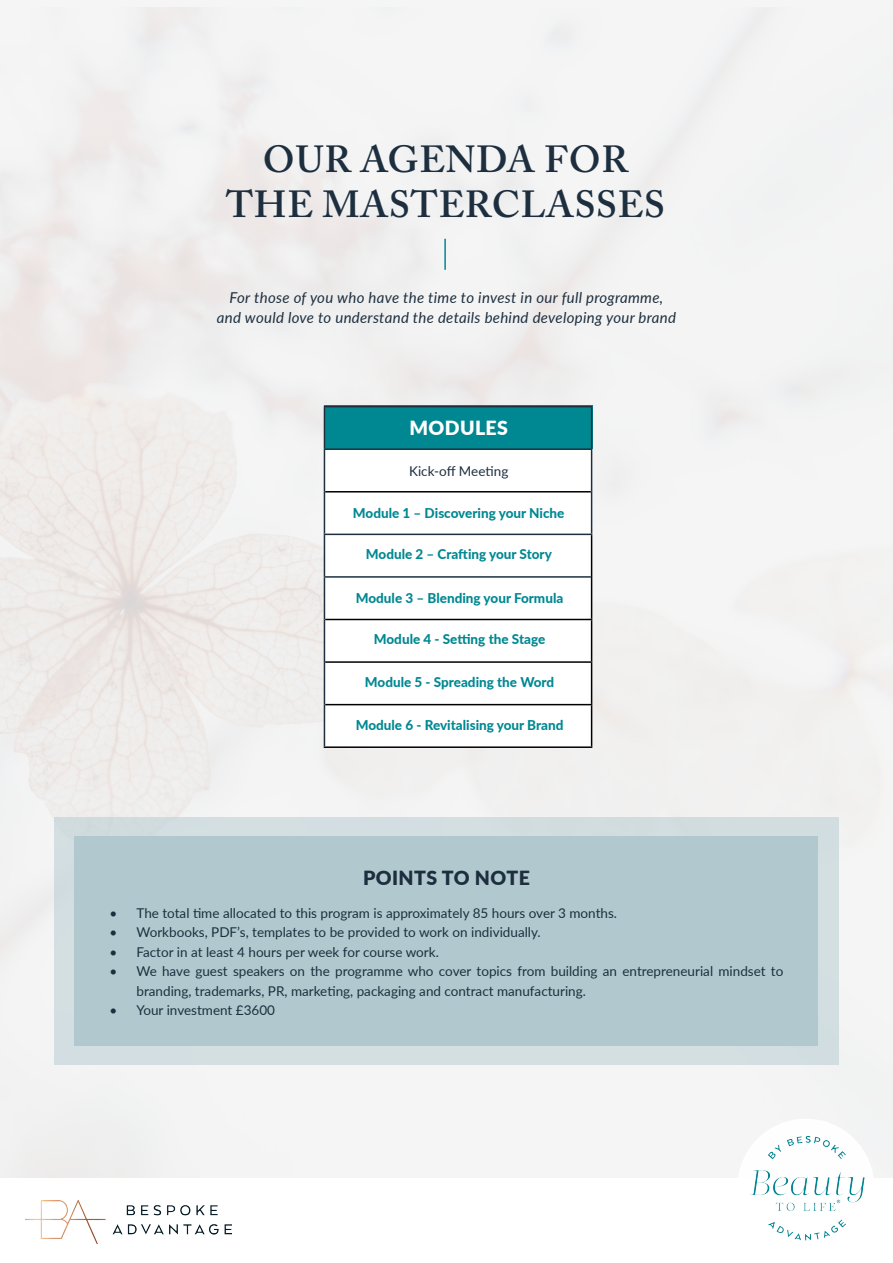
<style>
.page{position:relative;width:893px;height:1263px;background:#fff}
.page>*{position:absolute;margin:0;border:0;box-sizing:border-box;transform-origin:0 0}
.t1{font:600 37.5px/45px "Adobe Caslon Pro";letter-spacing:.02em;color:#1d2f3f;text-align:center}
.t2{font:900 19.5px "Lato";letter-spacing:.02em;color:#1d2f3f}
.t3{font:900 19.5px "Lato";letter-spacing:.02em;color:#fff}
.t4{font:italic 15px "Lato";letter-spacing:.02em;color:#1d2f3f}
.t5{font:13.5px/19.5px "Lato";color:#1d2f3f}
.t6{font:800 13.5px "Lato";color:#008892}
</style>
<div class="page">
<img style="left:0;top:8px;width:893px;height:1170px">
<div style="left:324px;top:406px;width:268px;height:43px;background:#008892"></div>
<img style="left:26px;top:1200px;width:205px;height:43px">
<svg style="left:325px;top:450px;width:266px;height:296px"></svg>
<svg style="left:325px;top:492px;width:266px;height:212px"></svg>
<hr style="left:325px;top:491px;width:266px;height:1px;background:#000">
<hr style="left:591px;top:535px;width:1px;height:42px;background:#000">
<hr style="left:591px;top:577px;width:1px;height:42px;background:#000">
<hr style="left:325px;top:619px;width:267px;height:1px;background:#000">
<hr style="left:591px;top:620px;width:1px;height:41px;background:#000">
<hr style="left:325px;top:661px;width:267px;height:2px;background:#000">
<hr style="left:591px;top:663px;width:1px;height:41px;background:#000">
<hr style="left:325px;top:704px;width:267px;height:1px;background:#000">
<hr style="left:591px;top:705px;width:1px;height:41px;background:#000">
<hr style="left:324px;top:746px;width:268px;height:2px;background:#000">
<hr style="left:324px;top:578px;width:1px;height:41px;background:#1d2f3f">
<hr style="left:324px;top:619px;width:1px;height:43px;background:#1d2f3f">
<hr style="left:324px;top:662px;width:1px;height:43px;background:#1d2f3f">
<hr style="left:324px;top:705px;width:1px;height:41px;background:#1d2f3f">
<hr style="left:324px;top:406px;width:268px;height:1px;background:#1d2f3f">
<hr style="left:324px;top:407px;width:1px;height:41px;background:#1d2f3f">
<hr style="left:591px;top:407px;width:1px;height:41px;background:#1d2f3f">
<hr style="left:591px;top:450px;width:1px;height:42px;background:#1d2f3f">
<hr style="left:591px;top:492px;width:1px;height:42px;background:#1d2f3f">
<hr style="left:324px;top:535px;width:1px;height:41px;background:#1d2f3f">
<hr style="left:324px;top:576px;width:267px;height:2px;background:#1d2f3f">
<hr style="left:324px;top:448px;width:268px;height:2px;background:#1d2f3f">
<hr style="left:324px;top:450px;width:1px;height:42px;background:#1d2f3f">
<hr style="left:324px;top:492px;width:1px;height:42px;background:#1d2f3f">
<hr style="left:324px;top:534px;width:268px;height:1px;background:#1d2f3f">
<img style="left:733px;top:1114px;width:149px;height:127px">
<hr style="left:444px;top:239px;width:2px;height:31px;background:#008892">
<div style="left:54px;top:817px;width:785px;height:247px;background:#d2dee1"></div>
<div style="left:74px;top:836px;width:744px;height:210px;background:#b1c9ce"></div>
<p class="t1" style="left:226px;top:137px;width:440px">OUR AGENDA FOR<br>THE MASTERCLASSES</p>
<p class="t4" style="left:230px;top:287px;width:435px">For those of you who have the time to invest in our full programme,</p>
<p class="t4" style="left:217px;top:306px;width:461px">and would love to understand the details behind developing your brand</p>
<p class="t3" style="left:409px;top:414px;width:100px">MODULES</p>
<p class="t5" style="left:409px;top:461px;width:101px">Kick-off Meeting</p>
<p class="t6" style="left:353px;top:503px;width:213px">Module 1 – Discovering your Niche</p>
<p class="t6" style="left:366px;top:544px;width:187px">Module 2 – Crafting your Story</p>
<p class="t6" style="left:356px;top:588px;width:209px">Module 3 – Blending your Formula</p>
<p class="t6" style="left:374px;top:629px;width:173px">Module 4 - Setting the Stage</p>
<p class="t6" style="left:365px;top:672px;width:191px">Module 5 - Spreading the Word</p>
<p class="t6" style="left:356px;top:715px;width:209px">Module 6 - Revitalising your Brand</p>
<p class="t2" style="left:363px;top:863px;width:168px">POINTS TO NOTE</p>
<p class="t5" style="left:109px;top:902px;width:509px">• The total time allocated to this program is approximately 85 hours over 3 months.</p>
<p class="t5" style="left:109px;top:922px;width:433px">• Workbooks, PDF’s, templates to be provided to work on individually.</p>
<p class="t5" style="left:109px;top:941px;width:331px">• Factor in at least 4 hours per week for course work.</p>
<p class="t5" style="left:136px;top:961px;width:648px;text-indent:-27px">• We have guest speakers on the programme who cover topics from building an entrepreneurial mindset to branding, trademarks, PR, marketing, packaging and contract manufacturing.</p>
<p class="t5" style="left:109px;top:1000px;width:167px">• Your investment £3600</p>
</div>
